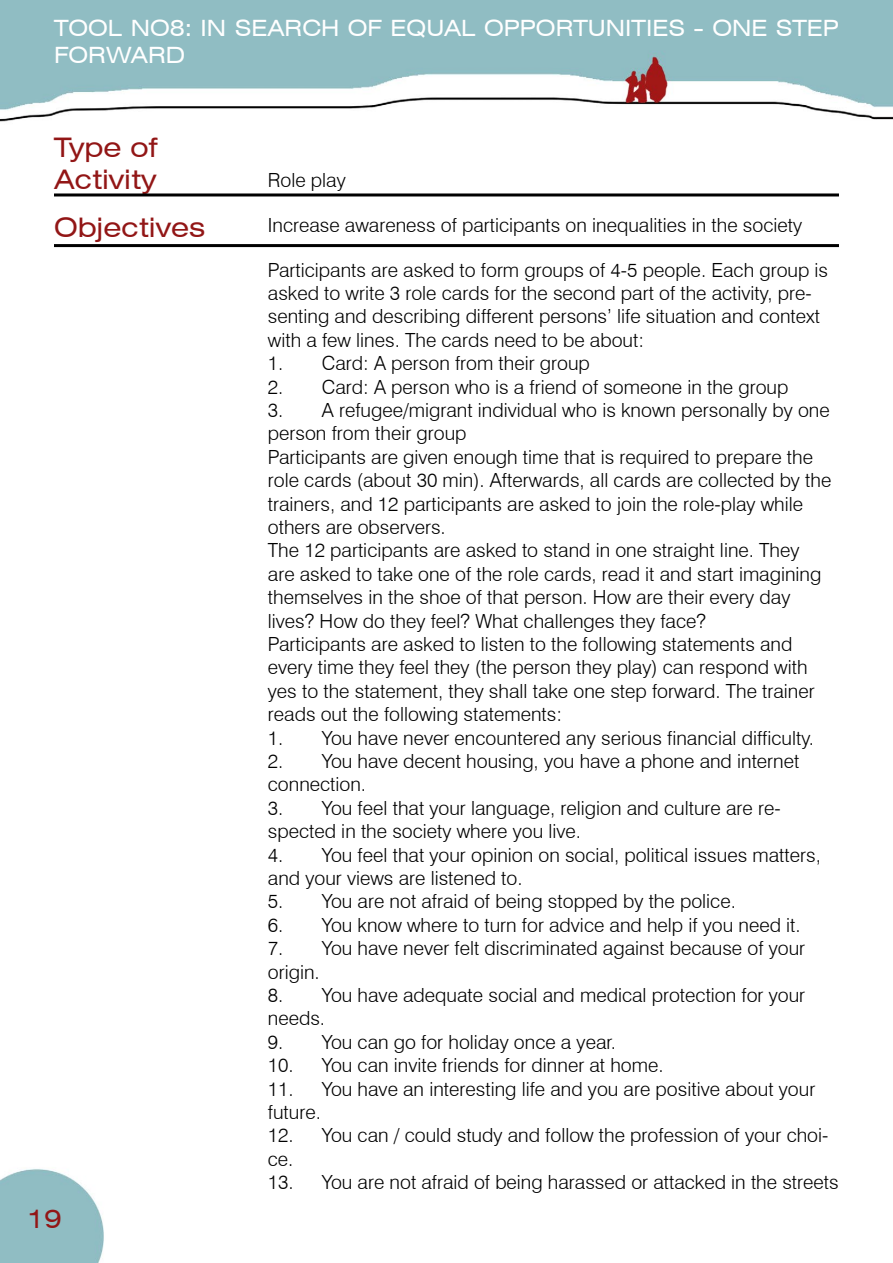
<style>
.page{position:relative;width:893px;height:1263px;background:#fff}
.page>*{position:absolute;margin:0;border:0;box-sizing:border-box;transform-origin:0 0}
.t1{font:expanded 27px/32.4px "Swiss 721 BT";color:#921616}
.t2{font:expanded 25.5px "Swiss 721 BT";color:#921616}
.t3{font:expanded 22.5px/27px "Swiss 721 BT";color:#fff}
.t4{font:300 19.5px/23.4px "Swiss 721 BT";color:#000}
</style>
<div class="page">
<img style="left:0;top:0;width:893px;height:1263px">
<hr style="left:54px;top:193px;width:785px;height:3px;background:#000">
<hr style="left:54px;top:244px;width:785px;height:3px;background:#000">
<p class="t3" style="left:54px;top:15px;width:786px">TOOL NO8: IN SEARCH OF EQUAL OPPORTUNITIES - ONE STEP<br>FORWARD</p>
<h1 class="t1" style="left:54px;top:131px;width:105px">Type of<br>Activity</h1>
<p class="t4" style="left:268px;top:168px;width:79px">Role play</p>
<h1 class="t1" style="left:54px;top:211px;width:153px">Objectives</h1>
<p class="t4" style="left:268px;top:213px;width:536px">Increase awareness of participants on inequalities in the society</p>
<p class="t4" style="left:268px;top:258px;width:562px">Participants are asked to form groups of 4-5 people. Each group is asked to write 3 role cards for the second part of the activity, pre&shy;senting and describing different persons’ life situation and context with a few lines. The cards need to be about:</p>
<p class="t4" style="left:268px;top:351px;width:324px">1. Card: A person from their group</p>
<p class="t4" style="left:268px;top:375px;width:522px">2. Card: A person who is a friend of someone in the group</p>
<p class="t4" style="left:268px;top:398px;width:565px">3. A refugee/migrant individual who is known personally by one person from their group<br>Participants are given enough time that is required to prepare the role cards (about 30 min). Afterwards, all cards are collected by the trainers, and 12 participants are asked to join the role-play while others are observers.<br>The 12 participants are asked to stand in one straight line. They<br>are asked to take one of the role cards, read it and start imagining themselves in the shoe of that person. How are their every day lives? How do they feel? What challenges they face?<br>Participants are asked to listen to the following statements and every time they feel they (the person they play) can respond with yes to the statement, they shall take one step forward. The trainer reads out the following statements:</p>
<p class="t4" style="left:268px;top:726px;width:548px">1. You have never encountered any serious financial difficulty.</p>
<p class="t4" style="left:268px;top:749px;width:533px">2. You have decent housing, you have a phone and internet connection.</p>
<p class="t4" style="left:268px;top:796px;width:514px">3. You feel that your language, religion and culture are re&shy;spected in the society where you live.</p>
<p class="t4" style="left:268px;top:843px;width:554px">4. You feel that your opinion on social, political issues matters, and your views are listened to.</p>
<p class="t4" style="left:268px;top:890px;width:469px">5. You are not afraid of being stopped by the police.</p>
<p class="t4" style="left:268px;top:913px;width:534px">6. You know where to turn for advice and help if you need it.</p>
<p class="t4" style="left:268px;top:936px;width:539px">7. You have never felt discriminated against because of your origin.</p>
<p class="t4" style="left:268px;top:983px;width:539px">8. You have adequate social and medical protection for your needs.</p>
<p class="t4" style="left:268px;top:1030px;width:349px">9. You can go for holiday once a year.</p>
<p class="t4" style="left:268px;top:1053px;width:397px">10. You can invite friends for dinner at home.</p>
<p class="t4" style="left:268px;top:1077px;width:549px">11. You have an interesting life and you are positive about your future.</p>
<p class="t4" style="left:268px;top:1124px;width:562px">12. You can / could study and follow the profession of your choi&shy;ce.</p>
<p class="t4" style="left:268px;top:1170px;width:572px">13. You are not afraid of being harassed or attacked in the streets</p>
<h2 class="t2" style="left:28px;top:1204px;width:36px">19</h2>
</div>
